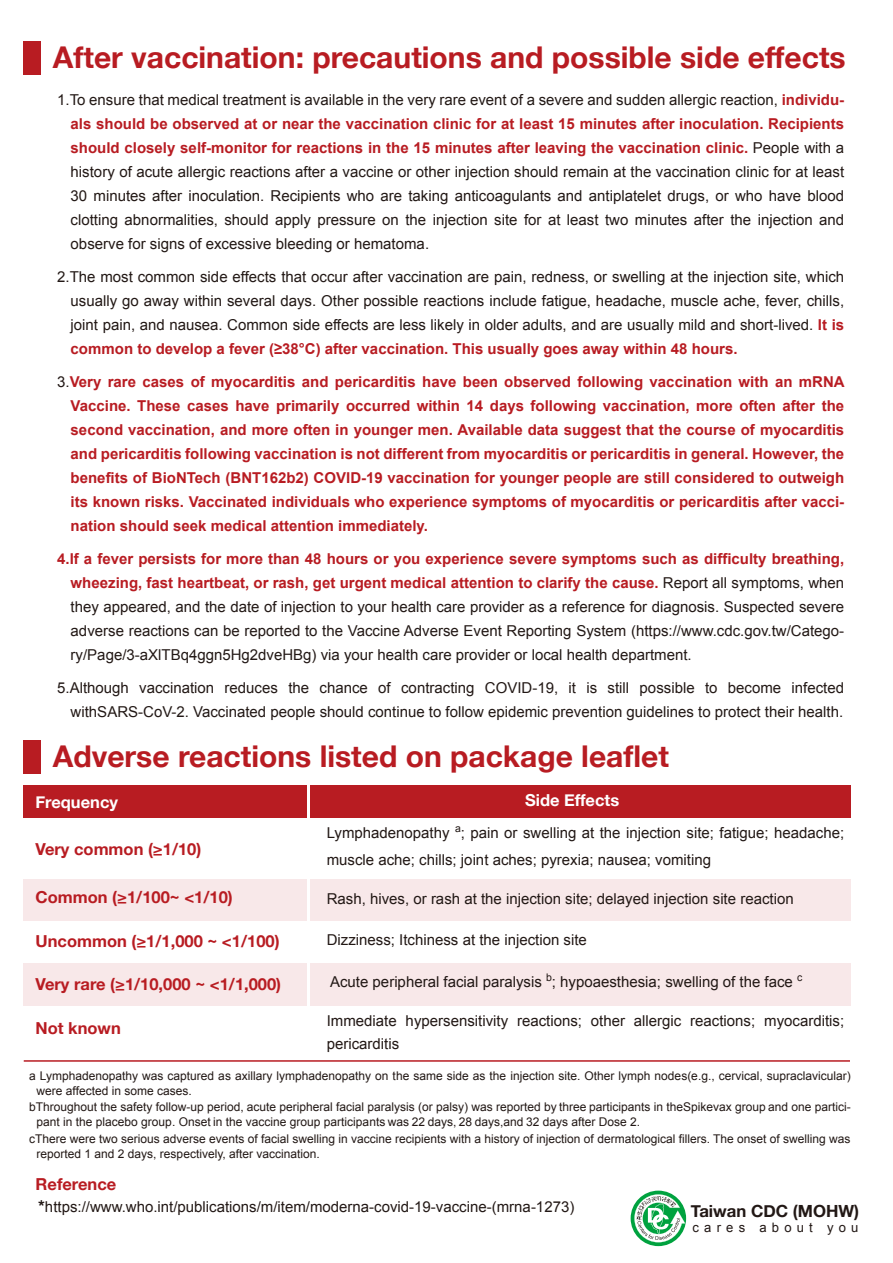
<style>
.page{position:relative;width:893px;height:1263px;background:#fff}
.page>*{position:absolute;margin:0;border:0;box-sizing:border-box;transform-origin:0 0}
.t1{font:700 30px "Helvetica Neue";color:#b81c22}
.t2{font:700 16.8px "Helvetica Neue";color:#221815}
.t3{font:700 16.5px "Helvetica Neue";color:#b81c22}
.t4{font:700 16.5px "Helvetica Neue";color:#fff}
.t5{font:15px/24px "Arial";color:#221815;text-align:justify}
.t6{font:700 15px/24px "Arial";color:#b81c22;text-align:justify}
.t7{font:13.05px "Arial";letter-spacing:.4em;color:#221815}
.t8{font:12px/15px "Arial";color:#221815}
.s1{font-weight:700;color:#b81c22}
.s2{font-weight:400;color:#221815}
.s3{font-family:"Helvetica Neue";font-weight:700;font-size:16.5px}
</style>
<div class="page">
<div style="left:23px;top:41px;width:18px;height:33px;background:#b81c22"></div>
<div style="left:23px;top:740px;width:18px;height:33px;background:#b81c22"></div>
<div style="left:23px;top:785px;width:284px;height:33px;background:#b81c22"></div>
<div style="left:311px;top:785px;width:540px;height:33px;background:#b81c22"></div>
<div style="left:23px;top:879px;width:284px;height:41px;background:#f8e8e9"></div>
<div style="left:311px;top:879px;width:540px;height:41px;background:#f8e8e9"></div>
<div style="left:23px;top:963px;width:284px;height:42px;background:#f8e8e9"></div>
<div style="left:311px;top:963px;width:540px;height:42px;background:#f8e8e9"></div>
<svg style="left:631px;top:1190px;width:55px;height:56px"></svg>
<svg style="left:634px;top:1194px;width:51px;height:48px"></svg>
<hr style="left:24px;top:1060px;width:826px;height:2px;background:#b81c22">
<h1 class="t1" style="left:53px;top:34px;width:794px">After vaccination: precautions and possible side effects</h1>
<p class="t5" style="left:71px;top:88px;width:775px;text-indent:-13px">1.To ensure that medical treatment is available in the very rare event of a severe and sudden allergic reaction, <span class="s1">individu&shy;als should be observed at or near the vaccination clinic for at least 15 minutes after inoculation. Recipients should closely self-monitor for reactions in the 15 minutes after leaving the vaccination clinic.</span> People with a history of acute allergic reactions after a vaccine or other injection should remain at the vaccination clinic for at least 30 minutes after inoculation. Recipients who are taking anticoagulants and antiplatelet drugs, or who have blood clotting abnormalities, should apply pressure on the injection site for at least two minutes after the injection and observe for signs of excessive bleeding or hematoma.</p>
<p class="t5" style="left:71px;top:265px;width:775px;text-indent:-14px">2.The most common side effects that occur after vaccination are pain, redness, or swelling at the injection site, which usually go away within several days. Other possible reactions include fatigue, headache, muscle ache, fever, chills, joint pain, and nausea. Common side effects are less likely in older adults, and are usually mild and short-lived. <span class="s1">It is common to develop a fever (≥38°C) after vaccination. This usually goes away within 48 hours.</span></p>
<p class="t6" style="left:71px;top:370px;width:776px;text-indent:-14px"><span class="s2">3.</span>Very rare cases of myocarditis and pericarditis have been observed following vaccination with an mRNA Vaccine. These cases have primarily occurred within 14 days following vaccination, more often after the second vaccination, and more often in younger men. Available data suggest that the course of myocarditis and pericarditis following vaccination is not different from myocarditis or pericarditis in general. However, the benefits of BioNTech (BNT162b2) COVID-19 vaccination for younger people are still considered to outweigh its known risks. Vaccinated individuals who experience symptoms of myocarditis or pericarditis after vacci&shy;nation should seek medical attention immediately.</p>
<p class="t5" style="left:71px;top:547px;width:775px;text-indent:-14px"><span class="s1">4.If a fever persists for more than 48 hours or you experience severe symptoms such as difficulty breathing, wheezing, fast heartbeat, or rash, get urgent medical attention to clarify the cause.</span> Report all symptoms, when they appeared, and the date of injection to your health care provider as a reference for diagnosis. Suspected severe adverse reactions can be reported to the Vaccine Adverse Event Reporting System (https://www.cdc.gov.tw/Catego&shy;ry/Page/3-aXlTBq4ggn5Hg2dveHBg) via your health care provider or local health department.</p>
<p class="t5" style="left:57px;top:676px;width:788px;text-align:right">5.Although vaccination reduces the chance of contracting COVID-19, it is still possible to become infected withSARS-CoV-2. Vaccinated people should continue to follow epidemic prevention guidelines to protect their health.</p>
<h1 class="t1" style="left:53px;top:733px;width:617px">Adverse reactions listed on package leaflet</h1>
<p class="t4" style="left:525px;top:787px;width:96px">Side Effects</p>
<p class="t4" style="left:36px;top:789px;width:84px">Frequency</p>
<p class="t3" style="left:36px;top:836px;width:167px">Very common (≥1/10)</p>
<p class="t3" style="left:36px;top:884px;width:199px">Common (≥1/100~ &lt;1/10)</p>
<p class="t5" style="left:327px;top:887px;width:468px">Rash, hives, or rash at the injection site; delayed injection site reaction</p>
<p class="t3" style="left:36px;top:928px;width:245px">Uncommon (≥1/1,000 ~ &lt;1/100)</p>
<p class="t5" style="left:327px;top:928px;width:262px">Dizziness; Itchiness at the injection site</p>
<p class="t5" style="left:330px;top:970px;width:474px">Acute peripheral facial paralysis <sup>b</sup>; hypoaesthesia; swelling of the face <sup>c</sup></p>
<p class="t5" style="left:327px;top:820px;width:519px;line-height:27px">Lymphadenopathy <sup>a</sup>; pain or swelling at the injection site; fatigue; headache; muscle ache; chills; joint aches; pyrexia; nausea; vomiting</p>
<p class="t3" style="left:36px;top:971px;width:247px">Very rare (≥1/10,000 ~ &lt;1/1,000)</p>
<p class="t3" style="left:36px;top:1015px;width:87px">Not known</p>
<p class="t5" style="left:327px;top:1010px;width:519px;line-height:22.5px">Immediate hypersensitivity reactions; other allergic reactions; myocarditis; pericarditis</p>
<p class="t8" style="left:37px;top:1068px;width:816px;text-indent:-8px">a Lymphadenopathy was captured as axillary lymphadenopathy on the same side as the injection site. Other lymph nodes(e.g., cervical, supraclavicular) were affected in some cases.</p>
<p class="t8" style="left:37px;top:1099px;width:816px;text-indent:-8px">bThroughout the safety follow-up period, acute peripheral facial paralysis (or palsy) was reported by three participants in theSpikevax group and one partici&shy;pant in the placebo group. Onset in the vaccine group participants was 22 days, 28 days,and 32 days after Dose 2.</p>
<p class="t8" style="left:37px;top:1131px;width:815px;text-indent:-8px">cThere were two serious adverse events of facial swelling in vaccine recipients with a history of injection of dermatological fillers. The onset of swelling was reported 1 and 2 days, respectively, after vaccination.</p>
<p class="t3" style="left:36px;top:1171px;width:82px">Reference</p>
<p class="t5" style="left:38px;top:1195px;width:538px"><span class="s3">*</span>https://www.who.int/publications/m/item/moderna-covid-19-vaccine-(mrna-1273)</p>
<p class="t2" style="left:691px;top:1197px;width:170px">Taiwan CDC (MOHW)</p>
<p class="t7" style="left:692px;top:1219px;width:168px">cares about you</p>
</div>
